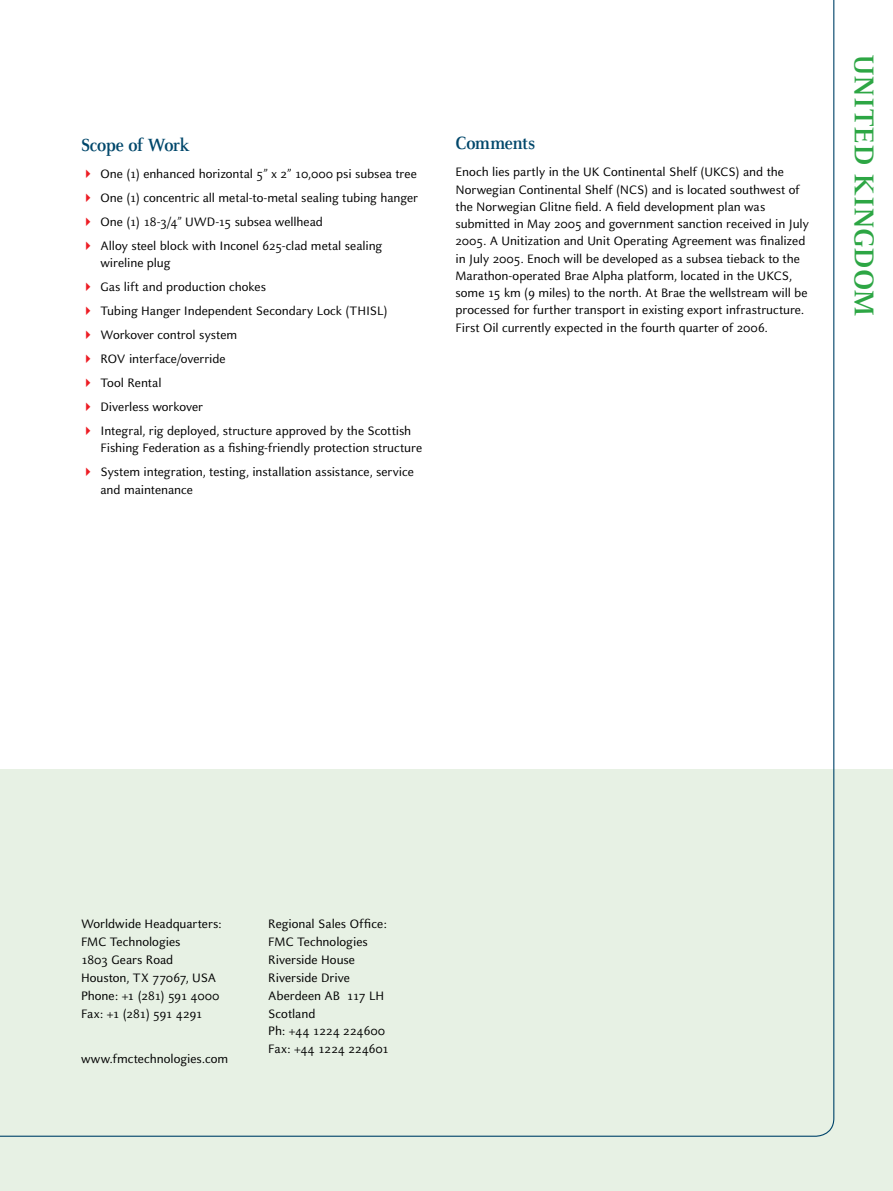
<style>
.page{position:relative;width:893px;height:1191px;background:#fff}
.page>*{position:absolute;margin:0;border:0;box-sizing:border-box;transform-origin:0 0}
.t1{font:700 30px "Celeste";color:#2da644}
.t2{font:700 19.5px "Celeste";letter-spacing:-.015em;color:#00476b;scale:.9 1}
.t3{font:13.5px/17.9px "Celeste Sans";color:#000}
.s1{color:#ed1c24}
</style>
<div class="page">
<div style="left:0;top:769px;width:893px;height:422px;background:#e7f1e4"></div>
<h2 class="t2" style="left:81px;top:134px;width:122px">Scope of Work</h2>
<p class="t3" style="left:81px;top:164px;width:337px"><span class="s1">✔</span> One (1) enhanced horizontal 5” x 2” 10,000 psi subsea tree</p>
<p class="t3" style="left:81px;top:188px;width:338px"><span class="s1">✔</span> One (1) concentric all metal-to-metal sealing tubing hanger</p>
<p class="t3" style="left:81px;top:212px;width:243px"><span class="s1">✔</span> One (1) 18-3/4” UWD-15 subsea wellhead</p>
<p class="t3" style="left:100px;top:237px;width:283px;line-height:17.2px;text-indent:-19px"><span class="s1">✔</span> Alloy steel block with Inconel 625-clad metal sealing wireline plug</p>
<p class="t3" style="left:81px;top:277px;width:187px"><span class="s1">✔</span> Gas lift and production chokes</p>
<p class="t3" style="left:81px;top:301px;width:308px"><span class="s1">✔</span> Tubing Hanger Independent Secondary Lock (THISL)</p>
<p class="t3" style="left:81px;top:325px;width:158px"><span class="s1">✔</span> Workover control system</p>
<p class="t3" style="left:81px;top:349px;width:146px"><span class="s1">✔</span> ROV interface/override</p>
<p class="t3" style="left:81px;top:373px;width:82px"><span class="s1">✔</span> Tool Rental</p>
<p class="t3" style="left:81px;top:397px;width:123px"><span class="s1">✔</span> Diverless workover</p>
<p class="t3" style="left:100px;top:422px;width:323px;line-height:17.2px;text-indent:-19px"><span class="s1">✔</span> Integral, rig deployed, structure approved by the Scottish<br>Fishing Federation as a fishing-friendly protection structure</p>
<p class="t3" style="left:100px;top:463px;width:315px;line-height:17.2px;text-indent:-19px"><span class="s1">✔</span> System integration, testing, installation assistance, service and maintenance</p>
<h2 class="t2" style="left:455px;top:132px;width:90px">Comments</h2>
<p class="t3" style="left:455px;top:163px;width:355px;line-height:17.2px">Enoch lies partly in the UK Continental Shelf (UKCS) and the Norwegian Continental Shelf (NCS) and is located southwest of the Norwegian Glitne field. A field development plan was submitted in May 2005 and government sanction received in July 2005. A Unitization and Unit Operating Agreement was finalized in July 2005. Enoch will be developed as a subsea tieback to the Marathon-operated Brae Alpha platform, located in the UKCS, some 15 km (9 miles) to the north. At Brae the wellstream will be processed for further transport in existing export infrastructure.<br>First Oil currently expected in the fourth quarter of 2006.</p>
<h1 class="t1" style="left:881px;top:54px;width:265px;rotate:90deg">UNITED KINGDOM</h1>
<p class="t3" style="left:81px;top:915px;width:142px">Worldwide Headquarters:<br>FMC Technologies<br>1803 Gears Road<br>Houston, TX 77067, USA<br>Phone: +1 (281) 591 4000<br>Fax: +1 (281) 591 4291</p>
<p class="t3" style="left:81px;top:1050px;width:149px">www.fmctechnologies.com</p>
<p class="t3" style="left:268px;top:915px;width:122px">Regional Sales Office:<br>FMC Technologies<br>Riverside House<br>Riverside Drive<br>Aberdeen AB 117 LH<br>Scotland<br>Ph: +44 1224 224600<br>Fax: +44 1224 224601</p>
</div>
